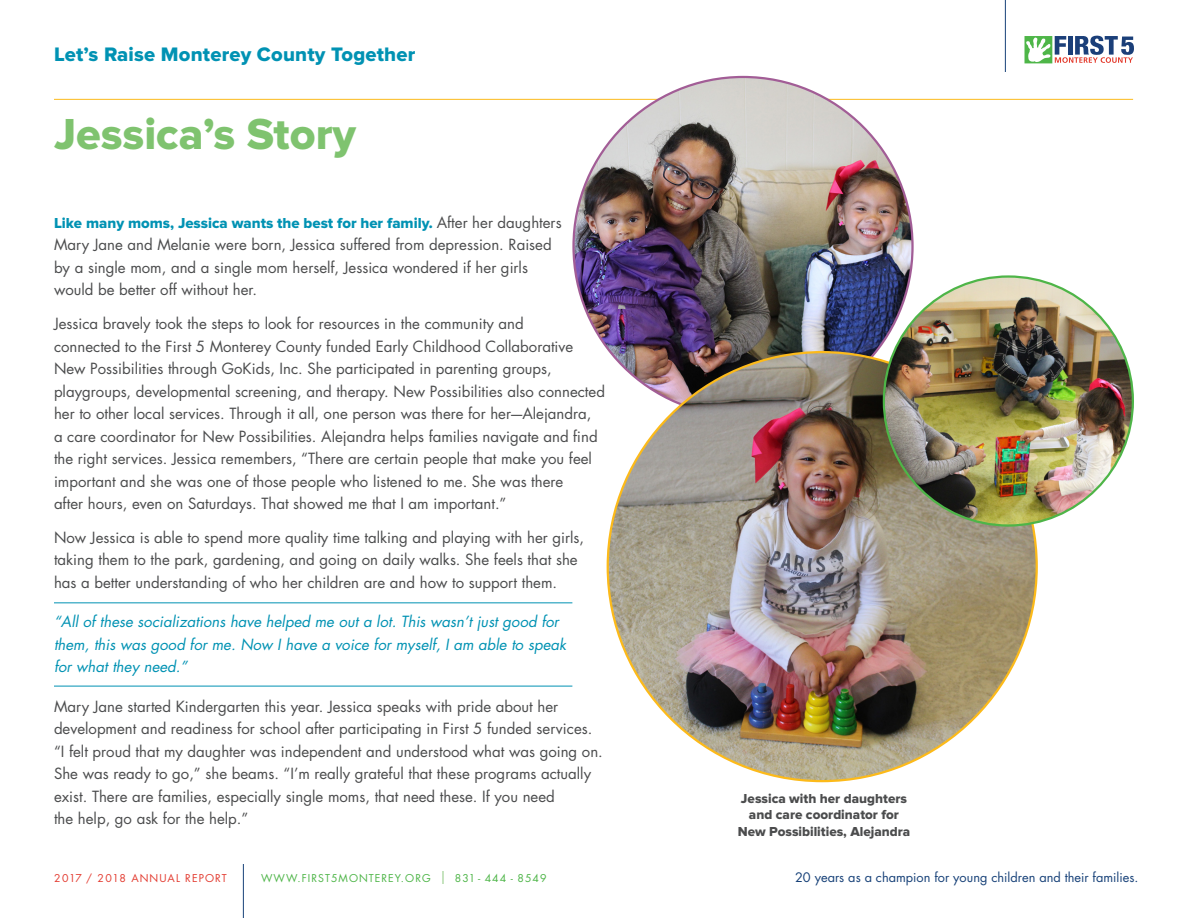
<style>
.page{position:relative;width:1188px;height:918px;background:#fff}
.page>*{position:absolute;margin:0;border:0;box-sizing:border-box;transform-origin:0 0}
.page_title{font:45px "Proxima Nova Extrabld";color:#7fc36f}
.page_header{font:20.25px "Proxima Nova Extrabld";letter-spacing:.01em;color:#0092b3}
.body_10_15{font:15px/22.5px "Futura";color:#4b4c4d}
.pull_quote{font:italic 15px/22.5px "Futura";color:#0092b3}
.t1{font:13.5px/16.5px "Proxima Nova Extrabld";color:#4b4c4d;text-align:center}
.t2{font:12.75px "Futura";color:#174178}
.t3{font:10.5px "Futura";letter-spacing:.1em;color:#4eb548}
.t4{font:10.5px "Futura";letter-spacing:.1em;color:#e33b30}
.s1{font-family:"Proxima Nova Extrabld";color:#0092b3}
.s2{font-size:15.75px;color:#7fc36f}
</style>
<div class="page">
<svg style="left:1025px;top:36px;width:109px;height:27px"></svg>
<hr style="left:1005px;top:0;width:1px;height:72px;background:#174178">
<hr style="left:243px;top:864px;width:1px;height:54px;background:#174178">
<hr style="left:54px;top:99px;width:1079px;height:1px;background:#fcba1a">
<hr style="left:54px;top:602px;width:518px;height:1px;background:#0092b3">
<hr style="left:54px;top:686px;width:518px;height:1px;background:#0092b3">
<img style="left:574px;top:77px;width:339px;height:332px">
<img style="left:608px;top:352px;width:429px;height:429px;border-radius:214px">
<img style="left:884px;top:277px;width:249px;height:249px;border-radius:124px">
<p class="page_header" style="left:54px;top:43px;width:363px">Let’s Raise Monterey County Together</p>
<p class="page_title" style="left:54px;top:108px;width:304px">Jessica’s Story</p>
<p class="body_10_15" style="left:54px;top:211px;width:509px"><span class="s1">Like many moms, Jessica wants the best for her family.</span> After her daughters Mary Jane and Melanie were born, Jessica suffered from depression. Raised by a single mom, and a single mom herself, Jessica wondered if her girls would be better off without her.</p>
<p class="body_10_15" style="left:54px;top:312px;width:552px">Jessica bravely took the steps to look for resources in the community and<br>connected to the First 5 Monterey County funded Early Childhood Collaborative New Possibilities through GoKids, Inc. She participated in parenting groups, playgroups, developmental screening, and therapy. New Possibilities also connected her to other local services. Through it all, one person was there for her—Alejandra,<br>a care coordinator for New Possibilities. Alejandra helps families navigate and find the right services. Jessica remembers, “There are certain people that make you feel important and she was one of those people who listened to me. She was there<br>after hours, even on Saturdays. That showed me that I am important.”</p>
<p class="body_10_15" style="left:54px;top:526px;width:532px">Now Jessica is able to spend more quality time talking and playing with her girls, taking them to the park, gardening, and going on daily walks. She feels that she has a better understanding of who her children are and how to support them.</p>
<p class="pull_quote" style="left:54px;top:610px;width:514px">“All of these socializations have helped me out a lot. This wasn’t just good for them, this was good for me. Now I have a voice for myself, I am able to speak for what they need.”</p>
<p class="body_10_15" style="left:54px;top:695px;width:550px">Mary Jane started Kindergarten this year. Jessica speaks with pride about her development and readiness for school after participating in First 5 funded services. “I felt proud that my daughter was independent and understood what was going on.<br>She was ready to go,” she beams. “I’m really grateful that these programs actually exist. There are families, especially single moms, that need these. If you need<br>the help, go ask for the help.”</p>
<p class="t1" style="left:738px;top:790px;width:174px">Jessica with her daughters and care coordinator for<br>New Possibilities, Alejandra</p>
<p class="t4" style="left:54px;top:871px;width:174px">2017 / 2018 ANNUAL REPORT</p>
<p class="t3" style="left:261px;top:871px;width:287px">WWW.FIRST5MONTEREY.ORG <span class="s2">|</span> 831 - 444 - 8549</p>
<p class="t2" style="left:795px;top:869px;width:345px">20 years as a champion for young children and their families.</p>
</div>
